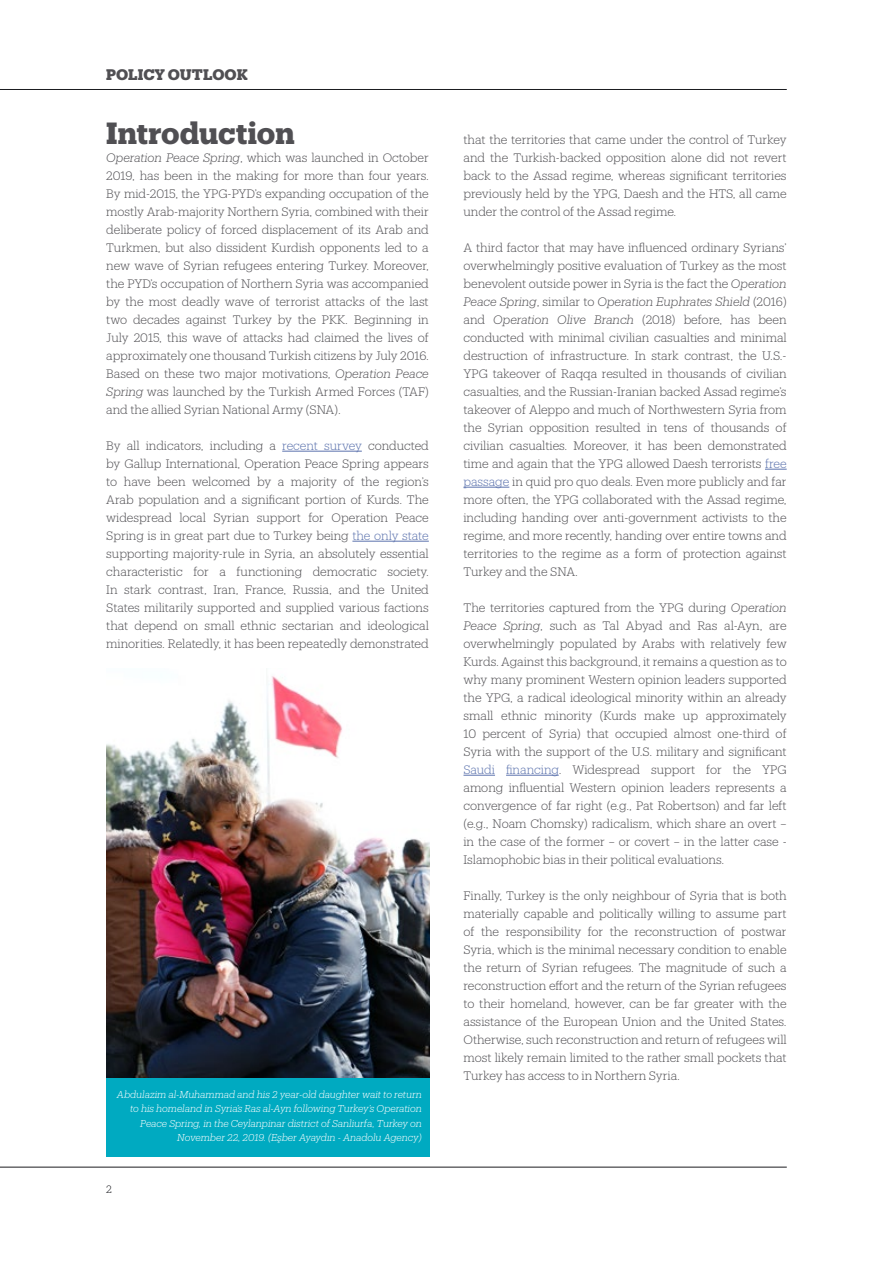
<style>
.page{position:relative;width:893px;height:1263px;background:#fff}
.page>*{position:absolute;margin:0;border:0;box-sizing:border-box;transform-origin:0 0}
.t1{font:700 30px "Produkt";color:#504f53}
.t2{font:700 15px "Produkt";letter-spacing:-.005em;color:#504f53}
.t3{font:300 12px/18px "Produkt";letter-spacing:-.005em;color:#504f53;text-align:justify}
.t4{font:300 10.5px "Produkt";color:#1b1c20}
.t5{font:italic 300 9.75px/14.2px "Produkt";letter-spacing:-.005em;color:#fff;text-align:right}
.s1{font-style:italic}
.s2{color:#5b72ad}
</style>
<div class="page">
<hr style="left:0;top:1167px;width:787px;height:1px;background:#1b1c20">
<hr style="left:0;top:89px;width:787px;height:1px;background:#1b1c20">
<img style="left:106px;top:676px;width:323px;height:402px">
<hr style="left:282px;top:451px;width:80px;height:1px;background:#5b72ad">
<hr style="left:352px;top:541px;width:77px;height:1px;background:#5b72ad">
<svg style="left:765px;top:469px;width:22px;height:1px"></svg>
<hr style="left:463px;top:487px;width:46px;height:1px;background:#5b72ad">
<hr style="left:463px;top:775px;width:32px;height:1px;background:#5b72ad">
<hr style="left:506px;top:775px;width:53px;height:1px;background:#5b72ad">
<div style="left:106px;top:1078px;width:324px;height:78px;background:#00aac1"></div>
<p class="t2" style="left:106px;top:64px;width:143px">POLICY OUTLOOK</p>
<h1 class="t1" style="left:106px;top:111px;width:190px">Introduction</h1>
<p class="t3" style="left:106px;top:148px;width:324px"><span class="s1">Operation Peace Spring</span>, which was launched in October 2019, has been in the making for more than four years.<br>By mid-2015, the YPG-PYD’s expanding occupation of the mostly Arab-majority Northern Syria, combined with their deliberate policy of forced displacement of its Arab and Turkmen, but also dissident Kurdish opponents led to a new wave of Syrian refugees entering Turkey. Moreover, the PYD’s occupation of Northern Syria was accompanied by the most deadly wave of terrorist attacks of the last two decades against Turkey by the PKK. Beginning in July 2015, this wave of attacks had claimed the lives of approximately one thousand Turkish citizens by July 2016.<br>Based on these two major motivations, <span class="s1">Operation Peace Spring</span> was launched by the Turkish Armed Forces (TAF) and the allied Syrian National Army (SNA).</p>
<p class="t3" style="left:106px;top:436px;width:324px">By all indicators, including a <span class="s2">recent survey</span> conducted by Gallup International, Operation Peace Spring appears to have been welcomed by a majority of the region’s Arab population and a significant portion of Kurds. The widespread local Syrian support for Operation Peace Spring is in great part due to Turkey being <span class="s2">the only state </span>supporting majority-rule in Syria, an absolutely essential characteristic for a functioning democratic society.<br>In stark contrast, Iran, France, Russia, and the United States militarily supported and supplied various factions that depend on small ethnic sectarian and ideological minorities. Relatedly, it has been repeatedly demonstrated</p>
<p class="t5" style="left:117px;top:1087px;width:306px">Abdulazim al-Muhammad and his 2 year-old daughter wait to return to his homeland in Syria’s Ras al-Ayn following Turkey’s Operation Peace Spring, in the Ceylanpinar district of Sanliurfa, Turkey on November 22, 2019. (Eşber Ayaydın - Anadolu Agency)</p>
<p class="t4" style="left:106px;top:1182px;width:7px">2</p>
<p class="t3" style="left:463px;top:130px;width:325px">that the territories that came under the control of Turkey and the Turkish-backed opposition alone did not revert back to the Assad regime, whereas significant territories previously held by the YPG, Daesh and the HTS, all came under the control of the Assad regime.</p>
<p class="t3" style="left:463px;top:238px;width:325px">A third factor that may have influenced ordinary Syrians’ overwhelmingly positive evaluation of Turkey as the most benevolent outside power in Syria is the fact the <span class="s1">Operation Peace Spring</span>, similar to <span class="s1">Operation Euphrates Shield</span> (2016) and <span class="s1">Operation Olive Branch</span> (2018) before, has been conducted with minimal civilian casualties and minimal destruction of infrastructure. In stark contrast, the U.S.- YPG takeover of Raqqa resulted in thousands of civilian casualties, and the Russian-Iranian backed Assad regime’s takeover of Aleppo and much of Northwestern Syria from the Syrian opposition resulted in tens of thousands of civilian casualties. Moreover, it has been demonstrated time and again that the YPG allowed Daesh terrorists <span class="s2">free passage</span> in quid pro quo deals. Even more publicly and far more often, the YPG collaborated with the Assad regime, including handing over anti-government activists to the regime, and more recently, handing over entire towns and territories to the regime as a form of protection against Turkey and the SNA.</p>
<p class="t3" style="left:463px;top:598px;width:325px">The territories captured from the YPG during <span class="s1">Operation Peace Spring</span>, such as Tal Abyad and Ras al-Ayn, are overwhelmingly populated by Arabs with relatively few Kurds. Against this background, it remains a question as to why many prominent Western opinion leaders supported the YPG, a radical ideological minority within an already small ethnic minority (Kurds make up approximately 10 percent of Syria) that occupied almost one-third of Syria with the support of the U.S. military and significant <span class="s2">Saudi financing</span>. Widespread support for the YPG among influential Western opinion leaders represents a convergence of far right (e.g., Pat Robertson) and far left (e.g., Noam Chomsky) radicalism, which share an overt – in the case of the former – or covert – in the latter case - Islamophobic bias in their political evaluations.</p>
<p class="t3" style="left:463px;top:886px;width:325px">Finally, Turkey is the only neighbour of Syria that is both materially capable and politically willing to assume part of the responsibility for the reconstruction of postwar Syria, which is the minimal necessary condition to enable the return of Syrian refugees. The magnitude of such a reconstruction effort and the return of the Syrian refugees to their homeland, however, can be far greater with the assistance of the European Union and the United States.<br>Otherwise, such reconstruction and return of refugees will most likely remain limited to the rather small pockets that Turkey has access to in Northern Syria.</p>
</div>
